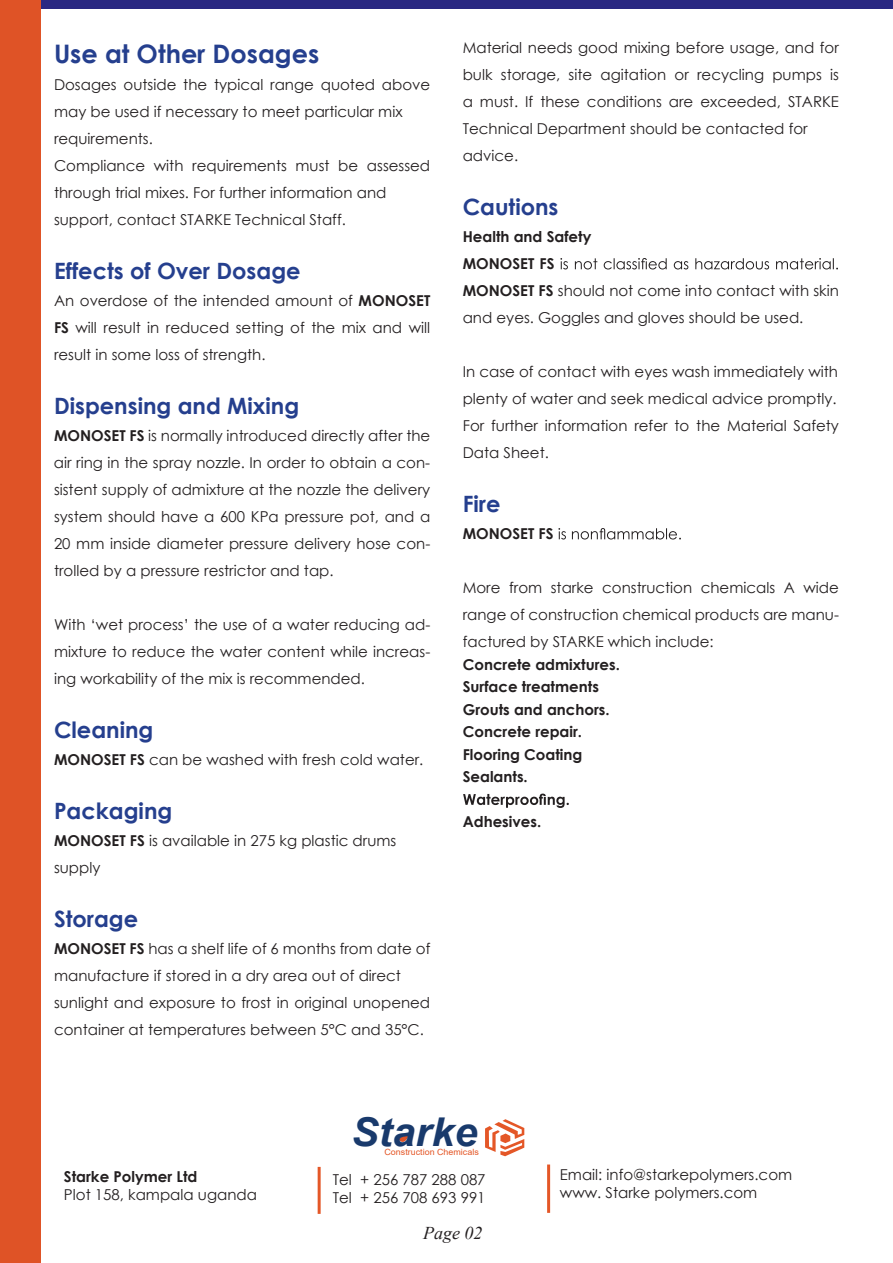
<style>
.page{position:relative;width:893px;height:1263px;background:#fff}
.page>*{position:absolute;margin:0;border:0;box-sizing:border-box;transform-origin:0 0}
.t1{font:italic 700 39.75px "Arial";color:#193a6c;scale:1.04 1}
.t2{font:700 25.5px "Century Gothic";color:#253f8e}
.t3{font:700 22.5px "Century Gothic";color:#253f8e}
.t4{font:italic 18px "Times New Roman";color:#231f20}
.t5{font:15px/27px "Century Gothic";color:#231f20}
.t6{font:700 15px/22.5px "Century Gothic";color:#231f20}
.t7{font:8.55px "Arial";color:#e45727;scale:1.04 1}
.s1{font-weight:700}
</style>
<div class="page">
<div style="left:0;top:0;width:893px;height:9px;background:#292882"></div>
<div style="left:0;top:0;width:40px;height:1263px;background:#df5326"></div>
<svg style="left:399px;top:1135px;width:10px;height:7px"></svg>
<svg style="left:485px;top:1119px;width:39px;height:37px"></svg>
<svg style="left:560px;top:258px;width:278px;height:11px"></svg>
<svg style="left:558px;top:528px;width:123px;height:11px"></svg>
<svg style="left:463px;top:794px;width:106px;height:14px"></svg>
<hr style="left:318px;top:1167px;width:3px;height:47px;background:#e45727">
<hr style="left:547px;top:1164px;width:3px;height:49px;background:#e45727">
<h2 class="t2" style="left:54px;top:34px;width:267px">Use at Other Dosages</h2>
<p class="t5" style="left:54px;top:70px;width:378px">Dosages outside the typical range quoted above may be used if necessary to meet particular mix requirements.<br>Compliance with requirements must be assessed through trial mixes. For further information and support, contact STARKE Technical Staff.</p>
<h3 class="t3" style="left:54px;top:253px;width:248px">Effects of Over Dosage</h3>
<p class="t5" style="left:54px;top:286px;width:378px;text-align:justify">An overdose of the intended amount of <span class="s1">MONOSET FS</span> will result in reduced setting of the mix and will result in some loss of strength.</p>
<h3 class="t3" style="left:54px;top:388px;width:247px">Dispensing and Mixing</h3>
<p class="t5" style="left:54px;top:421px;width:378px;text-align:justify"><span class="s1">MONOSET FS</span> is normally introduced directly after the air ring in the spray nozzle. In order to obtain a con&shy;sistent supply of admixture at the nozzle the delivery system should have a 600 KPa pressure pot, and a 20 mm inside diameter pressure delivery hose con&shy;trolled by a pressure restrictor and tap.</p>
<p class="t5" style="left:54px;top:610px;width:378px;text-align:justify">With ‘wet process’ the use of a water reducing ad&shy;mixture to reduce the water content while increas&shy;ing workability of the mix is recommended.</p>
<h3 class="t3" style="left:54px;top:712px;width:101px">Cleaning</h3>
<p class="t5" style="left:54px;top:745px;width:371px"><span class="s1">MONOSET FS</span> can be washed with fresh cold water.</p>
<h3 class="t3" style="left:54px;top:793px;width:120px">Packaging</h3>
<p class="t5" style="left:54px;top:826px;width:344px"><span class="s1">MONOSET FS</span> is available in 275 kg plastic drums supply</p>
<h3 class="t3" style="left:54px;top:901px;width:86px">Storage</h3>
<p class="t5" style="left:54px;top:934px;width:378px"><span class="s1">MONOSET FS</span> has a shelf life of 6 months from date of manufacture if stored in a dry area out of direct sunlight and exposure to frost in original unopened container at temperatures between 5°C and 35°C.</p>
<p class="t5" style="left:463px;top:34px;width:378px">Material needs good mixing before usage, and for bulk storage, site agitation or recycling pumps is a must. If these conditions are exceeded, STARKE Technical Department should be contacted for advice.</p>
<h3 class="t3" style="left:463px;top:190px;width:97px">Cautions</h3>
<p class="t5" style="left:463px;top:223px;width:378px"><span class="s1">Health and Safety<br>MONOSET FS<br>MONOSET FS</span> should not come into contact with skin and eyes. Goggles and gloves should be used.</p>
<p class="t5" style="left:463px;top:358px;width:378px">In case of contact with eyes wash immediately with plenty of water and seek medical advice promptly.<br>For further information refer to the Material Safety Data Sheet.</p>
<h3 class="t3" style="left:463px;top:487px;width:39px">Fire</h3>
<p class="t6" style="left:463px;top:522px;width:92px">MONOSET FS</p>
<p class="t5" style="left:463px;top:574px;width:378px;text-align:justify">More from starke construction chemicals A wide range of construction chemical products are manu&shy;factured by STARKE which include:</p>
<p class="t6" style="left:463px;top:652px;width:159px">Concrete admixtures.<br>Surface treatments<br>Grouts and anchors.<br>Concrete repair.<br>Flooring Coating<br>Sealants.</p>
<p class="t6" style="left:463px;top:810px;width:80px">Adhesives.</p>
<p class="t6" style="left:64px;top:1164px;width:135px">Starke Polymer Ltd</p>
<p class="t5" style="left:64px;top:1180px;width:195px">Plot 158, kampala uganda</p>
<h1 class="t1" style="left:351px;top:1105px;width:123px">Starke</h1>
<p class="t7" style="left:385px;top:1146px;width:92px">Construction Chemicals</p>
<p class="t5" style="left:333px;top:1170px;width:154px;line-height:18px">Tel + 256 787 288 087<br>Tel + 256 708 693 991</p>
<p class="t4" style="left:423px;top:1220px;width:61px">Page 02</p>
<p class="t5" style="left:560px;top:1165px;width:234px;line-height:18px">Email: info@starkepolymers.com www. Starke polymers.com</p>
</div>
